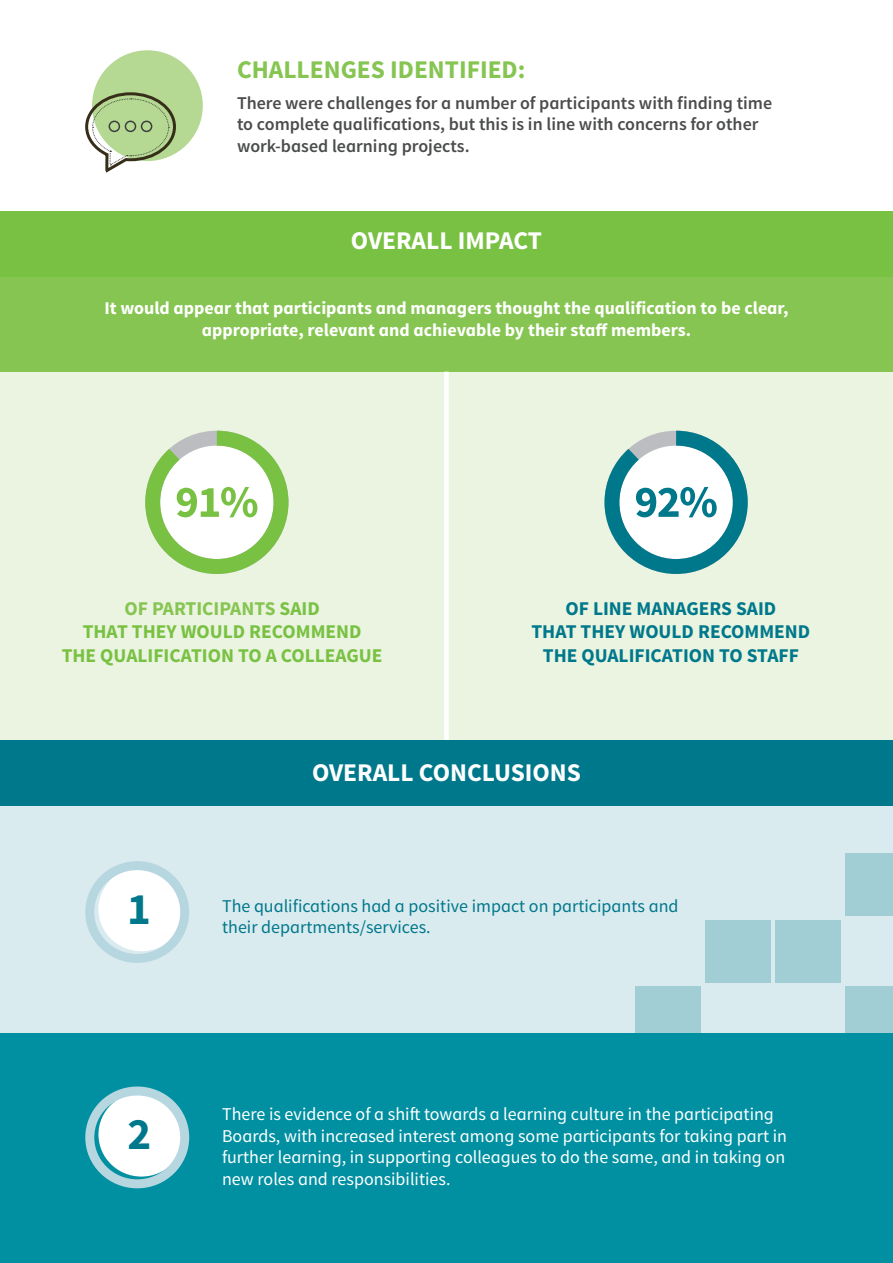
<style>
.page{position:relative;width:893px;height:1263px;background:#fff}
.page>*{position:absolute;margin:0;border:0;box-sizing:border-box;transform-origin:0 0}
.t1{font:700 45px "Source Sans Pro";color:#00788b}
.main_text{font:700 25.5px "Source Sans Pro";color:#fff}
.t2{font:700 25.5px "Source Sans Pro";color:#86c551}
.t3{font:700 19.5px "Source Sans Pro";color:#00788b}
.t4{font:700 19.5px "Source Sans Pro";color:#79c142}
.t5{font:700 19.5px "Source Sans Pro";color:#86c551}
.t6{font:18px/21.6px "Source Sans Pro";color:#fff}
.t7{font:600 18px/21.6px "Source Sans Pro";color:#4b4c4d}
.t8{font:700 18px/21.6px "Source Sans Pro";color:#fff;text-align:center}
.t9{font:18px "Source Sans Pro";color:#00788b}
.s1{color:#79c142}
</style>
<div class="page">
<div style="left:0;top:791px;width:893px;height:243px;background:#daebef"></div>
<div style="left:98px;top:867px;width:86px;height:84px;background:#fff;border-radius:50%"></div>
<div style="left:85px;top:861px;width:104px;height:102px;border:9px solid #b7d7e0;border-radius:50%"></div>
<div style="left:92px;top:50px;width:111px;height:111px;background:#b5d992;border-radius:50%"></div>
<svg style="left:85px;top:91px;width:92px;height:81px"></svg>
<div style="left:0;top:211px;width:893px;height:66px;background:#79c142"></div>
<div style="left:0;top:277px;width:446px;height:463px;background:#eaf4e0"></div>
<div style="left:446px;top:277px;width:447px;height:463px;background:#eaf4e0"></div>
<div style="left:0;top:277px;width:893px;height:95px;background:#86c551"></div>
<div style="left:444px;top:372px;width:5px;height:368px;background:#fff"></div>
<div style="left:845px;top:853px;width:48px;height:63px;background:#a1cdd5"></div>
<div style="left:775px;top:920px;width:66px;height:62px;background:#a1cdd5"></div>
<div style="left:705px;top:920px;width:66px;height:62px;background:#a1cdd5"></div>
<div style="left:845px;top:987px;width:48px;height:62px;background:#a1cdd5"></div>
<div style="left:635px;top:987px;width:66px;height:62px;background:#a1cdd5"></div>
<div style="left:0;top:740px;width:893px;height:66px;background:#00788b"></div>
<div style="left:0;top:1034px;width:893px;height:229px;background:#0190a1"></div>
<div style="left:98px;top:1092px;width:86px;height:84px;background:#fff;border-radius:50%"></div>
<div style="left:85px;top:1086px;width:104px;height:102px;border:9px solid #b7d7e0;border-radius:50%"></div>
<svg style="left:145px;top:431px;width:143px;height:143px"></svg>
<svg style="left:604px;top:431px;width:144px;height:143px"></svg>
<p class="t2" style="left:237px;top:54px;width:290px">CHALLENGES IDENTIFIED:</p>
<p class="t7" style="left:237px;top:92px;width:537px">There were challenges for a number of participants with finding time to complete qualifications, but this is in line with concerns for other work-based learning projects.</p>
<p class="main_text" style="left:351px;top:224px;width:192px">OVERALL IMPACT</p>
<p class="t8" style="left:104px;top:298px;width:686px">It would appear that participants and managers thought the qualification to be clear, appropriate, relevant and achievable by their staff members.</p>
<p class="t5" style="left:124px;top:596px;width:197px">OF PARTICIPANTS <span class="s1">SAID</span></p>
<p class="t4" style="left:83px;top:619px;width:280px">THAT THEY WOULD RECOMMEND</p>
<p class="t4" style="left:62px;top:643px;width:322px">THE QUALIFICATION TO A COLLEAGUE</p>
<p class="t3" style="left:565px;top:596px;width:212px">OF LINE MANAGERS SAID</p>
<p class="t3" style="left:531px;top:619px;width:280px">THAT THEY WOULD RECOMMEND</p>
<p class="t3" style="left:543px;top:642px;width:258px">THE QUALIFICATION TO STAFF</p>
<p class="t1" style="left:127px;top:880px;width:25px">1</p>
<p class="t1" style="left:127px;top:1105px;width:25px">2</p>
<p class="main_text" style="left:312px;top:756px;width:270px">OVERALL CONCLUSIONS</p>
<p class="t9" style="left:222px;top:895px;width:458px">The qualifications had a positive impact on participants and</p>
<p class="t9" style="left:222px;top:916px;width:210px">their departments/services.</p>
<p class="t6" style="left:222px;top:1103px;width:566px">There is evidence of a shift towards a learning culture in the participating Boards, with increased interest among some participants for taking part in further learning, in supporting colleagues to do the same, and in taking on new roles and responsibilities.</p>
</div>
